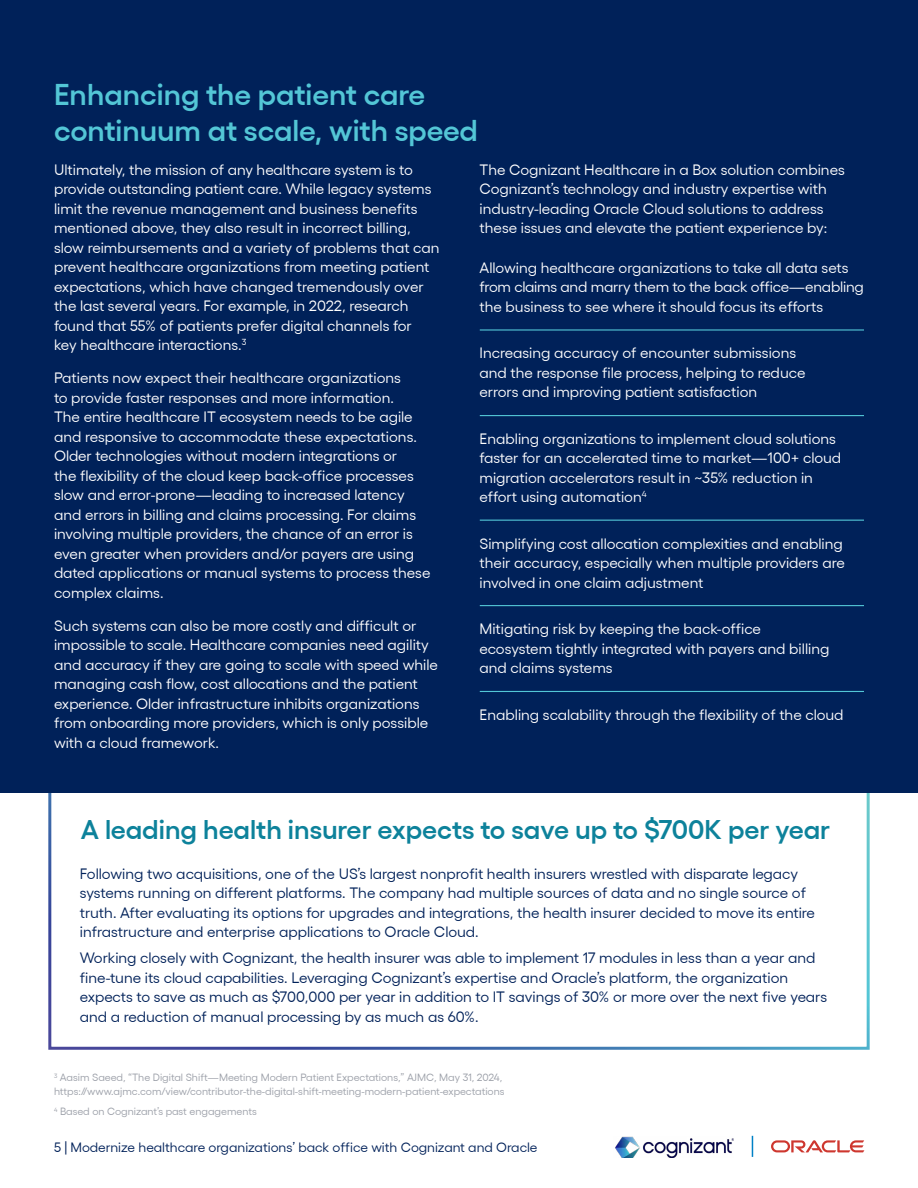
<style>
.page{position:relative;width:918px;height:1188px;background:#fff}
.page>*{position:absolute;margin:0;border:0;box-sizing:border-box;transform-origin:0 0}
.t1{font:600 30px/36px "Gellix";color:#53c6d6}
.t2{font:600 27px "Gellix";color:#0d829b}
.t3{font:15px/19.5px "Gellix";color:#fff}
.t4{font:15px/19.5px "Gellix";color:#002159}
.t5{font:13.5px "Gellix";color:#002159}
.t6{font:10.5px/13.5px "Gellix";color:#9b9fa8}
</style>
<div class="page">
<img style="left:615px;top:1137px;width:119px;height:21px">
<svg style="left:771px;top:1140px;width:93px;height:12px"></svg>
<svg style="left:752px;top:1136px;width:1px;height:21px"></svg>
<div style="left:48px;top:781px;width:822px;height:269px;border:3px solid #fff"></div>
<div style="left:0;top:0;width:918px;height:792px;background:#002159"></div>
<hr style="left:480px;top:329px;width:384px;height:2px;background:#53c6d6">
<hr style="left:480px;top:415px;width:384px;height:1px;background:#53c6d6">
<hr style="left:480px;top:520px;width:384px;height:1px;background:#53c6d6">
<hr style="left:480px;top:605px;width:384px;height:1px;background:#53c6d6">
<hr style="left:480px;top:691px;width:384px;height:1px;background:#53c6d6">
<h1 class="t1" style="left:54px;top:74px;width:426px">Enhancing the patient care continuum at scale, with speed</h1>
<p class="t3" style="left:54px;top:158px;width:387px">Ultimately, the mission of any healthcare system is to provide outstanding patient care. While legacy systems limit the revenue management and business benefits mentioned above, they also result in incorrect billing, slow reimbursements and a variety of problems that can prevent healthcare organizations from meeting patient expectations, which have changed tremendously over the last several years. For example, in 2022, research found that 55% of patients prefer digital channels for<br>key healthcare interactions.<sup>3</sup></p>
<p class="t3" style="left:54px;top:367px;width:378px">Patients now expect their healthcare organizations<br>to provide faster responses and more information.<br>The entire healthcare IT ecosystem needs to be agile and responsive to accommodate these expectations.<br>Older technologies without modern integrations or<br>the flexibility of the cloud keep back-office processes slow and error-prone—leading to increased latency and errors in billing and claims processing. For claims involving multiple providers, the chance of an error is even greater when providers and/or payers are using dated applications or manual systems to process these complex claims.</p>
<p class="t3" style="left:54px;top:614px;width:385px">Such systems can also be more costly and difficult or impossible to scale. Healthcare companies need agility and accuracy if they are going to scale with speed while managing cash flow, cost allocations and the patient experience. Older infrastructure inhibits organizations from onboarding more providers, which is only possible with a cloud framework.</p>
<p class="t3" style="left:480px;top:158px;width:367px">The Cognizant Healthcare in a Box solution combines Cognizant’s technology and industry expertise with industry-leading Oracle Cloud solutions to address these issues and elevate the patient experience by:</p>
<p class="t3" style="left:480px;top:256px;width:386px">Allowing healthcare organizations to take all data sets from claims and marry them to the back office—enabling the business to see where it should focus its efforts</p>
<p class="t3" style="left:480px;top:342px;width:327px">Increasing accuracy of encounter submissions and the response file process, helping to reduce errors and improving patient satisfaction</p>
<p class="t3" style="left:480px;top:427px;width:363px">Enabling organizations to implement cloud solutions faster for an accelerated time to market—100+ cloud migration accelerators result in ~35% reduction in effort using automation<sup>4</sup></p>
<p class="t3" style="left:480px;top:532px;width:367px">Simplifying cost allocation complexities and enabling their accuracy, especially when multiple providers are involved in one claim adjustment</p>
<p class="t3" style="left:480px;top:618px;width:352px">Mitigating risk by keeping the back-office ecosystem tightly integrated with payers and billing and claims systems</p>
<p class="t3" style="left:480px;top:703px;width:366px">Enabling scalability through the flexibility of the cloud</p>
<h2 class="t2" style="left:81px;top:808px;width:751px">A leading health insurer expects to save up to $700K per year</h2>
<p class="t4" style="left:80px;top:862px;width:737px">Following two acquisitions, one of the US’s largest nonprofit health insurers wrestled with disparate legacy systems running on different platforms. The company had multiple sources of data and no single source of truth. After evaluating its options for upgrades and integrations, the health insurer decided to move its entire infrastructure and enterprise applications to Oracle Cloud.</p>
<p class="t4" style="left:80px;top:947px;width:749px">Working closely with Cognizant, the health insurer was able to implement 17 modules in less than a year and fine-tune its cloud capabilities. Leveraging Cognizant’s expertise and Oracle’s platform, the organization expects to save as much as $700,000 per year in addition to IT savings of 30% or more over the next five years and a reduction of manual processing by as much as 60%.</p>
<p class="t6" style="left:54px;top:1070px;width:452px"><sup>3</sup> Aasim Saeed, “The Digital Shift—Meeting Modern Patient Expectations,” AJMC, May 31, 2024, https://www.ajmc.com/view/contributor-the-digital-shift-meeting-modern-patient-expectations</p>
<p class="t6" style="left:54px;top:1104px;width:204px"><sup>4</sup> Based on Cognizant’s past engagements</p>
<p class="t5" style="left:54px;top:1137px;width:485px">5 | Modernize healthcare organizations’ back office with Cognizant and Oracle</p>
</div>
